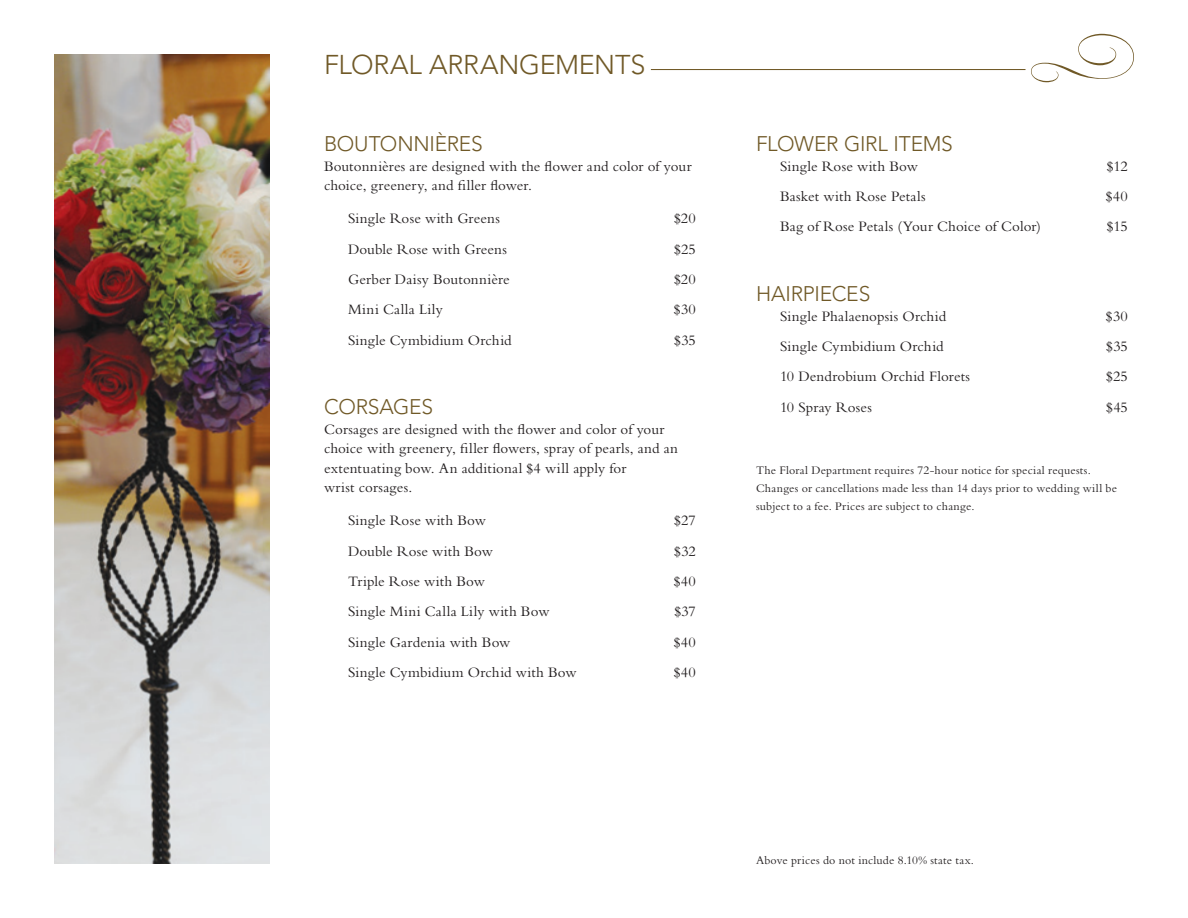
<style>
.page{position:relative;width:1188px;height:918px;background:#fff}
.page>*{position:absolute;margin:0;border:0;box-sizing:border-box;transform-origin:0 0}
.t1{font:300 27px "Avenir LT Std";letter-spacing:-.01em;color:#705927}
.t2{font:300 21px "Avenir LT Std";letter-spacing:-.01em;color:#705927}
.t3{font:15px/19.5px "Bembo Std";letter-spacing:.01em;color:#231f20}
.t4{font:15px "Bembo Std";letter-spacing:.035em;color:#231f20}
.t5{font:12px/18px "Bembo Std";letter-spacing:.02em;color:#231f20}
</style>
<div class="page">
<hr style="left:651px;top:69px;width:375px;height:1px;background:#705927">
<svg style="left:1031px;top:34px;width:103px;height:48px"></svg>
<img style="left:54px;top:54px;width:216px;height:810px">
<h1 class="t1" style="left:324px;top:49px;width:323px">FLORAL ARRANGEMENTS</h1>
<h2 class="t2" style="left:324px;top:132px;width:160px">BOUTONNIÈRES</h2>
<p class="t3" style="left:324px;top:156px;width:369px">Boutonnières are designed with the flower and color of your choice, greenery, and filler flower.</p>
<p class="t3" style="left:348px;top:209px;width:153px">Single Rose with Greens</p>
<p class="t3" style="left:674px;top:209px;width:23px">$20</p>
<p class="t3" style="left:348px;top:239px;width:161px">Double Rose with Greens</p>
<p class="t3" style="left:674px;top:239px;width:23px">$25</p>
<p class="t3" style="left:348px;top:269px;width:163px">Gerber Daisy Boutonnière</p>
<p class="t3" style="left:674px;top:269px;width:23px">$20</p>
<p class="t4" style="left:348px;top:301px;width:96px">Mini Calla Lily</p>
<p class="t3" style="left:674px;top:300px;width:24px">$30</p>
<p class="t3" style="left:348px;top:330px;width:165px">Single Cymbidium Orchid</p>
<p class="t3" style="left:674px;top:330px;width:23px">$35</p>
<h2 class="t2" style="left:324px;top:395px;width:111px">CORSAGES</h2>
<p class="t3" style="left:324px;top:419px;width:355px">Corsages are designed with the flower and color of your choice with greenery, filler flowers, spray of pearls, and an extentuating bow. An additional $4 will apply for<br>wrist corsages.</p>
<p class="t3" style="left:348px;top:511px;width:139px">Single Rose with Bow</p>
<p class="t3" style="left:674px;top:511px;width:23px">$27</p>
<p class="t3" style="left:348px;top:541px;width:146px">Double Rose with Bow</p>
<p class="t3" style="left:674px;top:541px;width:23px">$32</p>
<p class="t3" style="left:348px;top:571px;width:138px">Triple Rose with Bow</p>
<p class="t3" style="left:674px;top:571px;width:24px">$40</p>
<p class="t3" style="left:348px;top:601px;width:203px">Single Mini Calla Lily with Bow</p>
<p class="t3" style="left:674px;top:601px;width:23px">$37</p>
<p class="t3" style="left:348px;top:632px;width:164px">Single Gardenia with Bow</p>
<p class="t3" style="left:674px;top:632px;width:24px">$40</p>
<p class="t3" style="left:348px;top:662px;width:230px">Single Cymbidium Orchid with Bow</p>
<p class="t3" style="left:674px;top:662px;width:24px">$40</p>
<h2 class="t2" style="left:756px;top:132px;width:198px">FLOWER GIRL ITEMS</h2>
<p class="t3" style="left:780px;top:156px;width:139px">Single Rose with Bow</p>
<p class="t3" style="left:1107px;top:156px;width:23px">$12</p>
<p class="t3" style="left:780px;top:186px;width:147px">Basket with Rose Petals</p>
<p class="t3" style="left:1106px;top:186px;width:24px">$40</p>
<p class="t3" style="left:780px;top:217px;width:262px">Bag of Rose Petals (Your Choice of Color)</p>
<p class="t3" style="left:1107px;top:217px;width:23px">$15</p>
<h2 class="t2" style="left:756px;top:282px;width:116px">HAIRPIECES</h2>
<p class="t3" style="left:780px;top:306px;width:168px">Single Phalaenopsis Orchid</p>
<p class="t3" style="left:1106px;top:306px;width:24px">$30</p>
<p class="t3" style="left:780px;top:336px;width:165px">Single Cymbidium Orchid</p>
<p class="t3" style="left:1106px;top:336px;width:23px">$35</p>
<p class="t3" style="left:780px;top:367px;width:192px">10 Dendrobium Orchid Florets</p>
<p class="t3" style="left:1106px;top:367px;width:23px">$25</p>
<p class="t3" style="left:780px;top:397px;width:93px">10 Spray Roses</p>
<p class="t3" style="left:1106px;top:397px;width:23px">$45</p>
<p class="t5" style="left:756px;top:461px;width:363px">The Floral Department requires 72-hour notice for special requests.<br>Changes or cancellations made less than 14 days prior to wedding will be subject to a fee. Prices are subject to change.</p>
<p class="t5" style="left:756px;top:851px;width:220px">Above prices do not include 8.10% state tax.</p>
</div>
